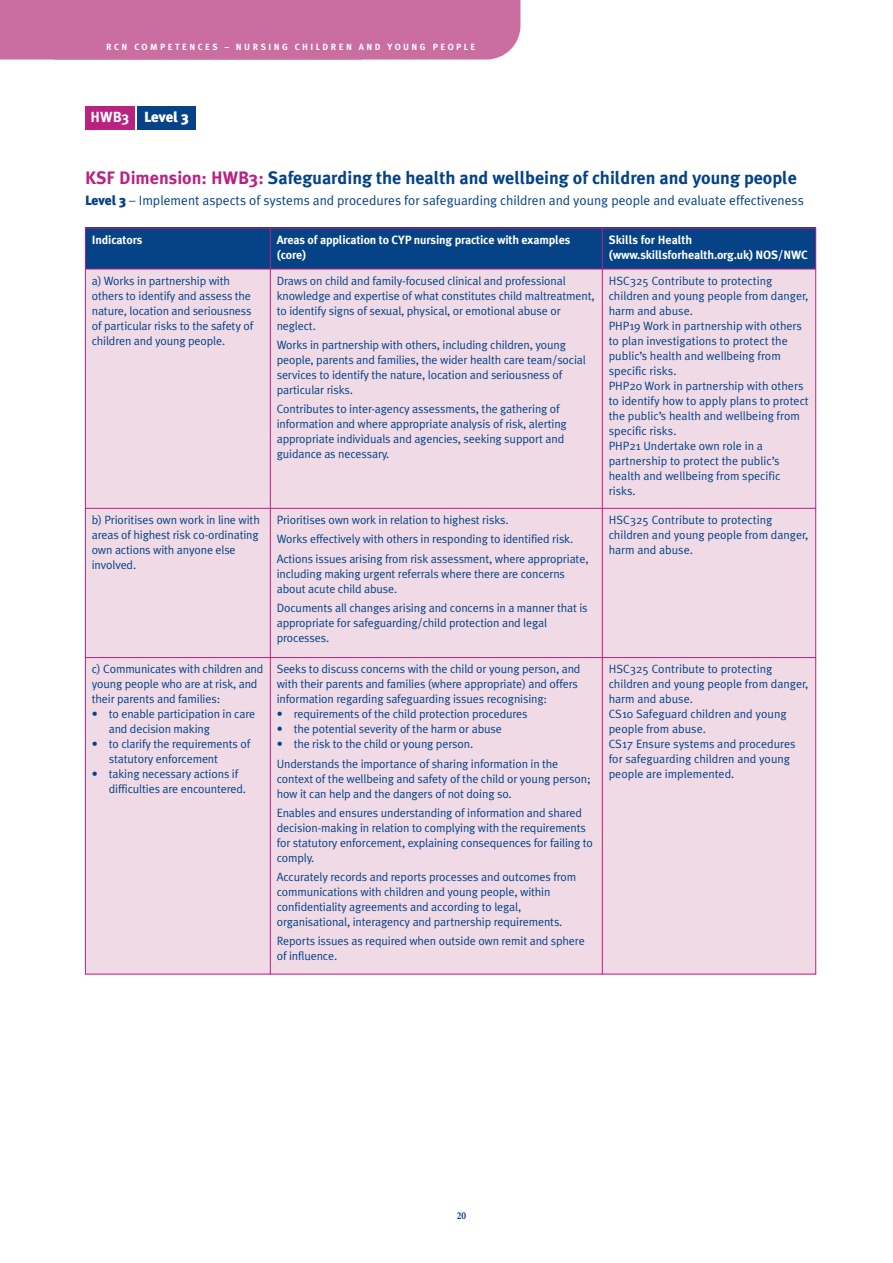
<style>
.page{position:relative;width:893px;height:1263px;background:#fff}
.page>*{position:absolute;margin:0;border:0;box-sizing:border-box;transform-origin:0 0}
.t1{font:700 18px "Meta Plus";color:#054286}
.t2{font:900 14.7px "Meta Plus";color:#fff}
.t3{font:13.5px "Meta Plus Normal";color:#054286}
.t4{font:12px/15px "Meta Plus Normal";letter-spacing:-.01em;color:#054286}
.t5{font:700 12px/15px "Meta Plus";letter-spacing:-.01em;color:#fff}
.t6{font:700 condensed 10.5px "Minion";color:#054286}
.t7{font:700 9px "Meta Plus";letter-spacing:.275em;color:#fff}
.s1{font-weight:700}
.s2{color:#ba2280}
.s3{font-family:"Meta Plus";font-weight:900}
</style>
<div class="page">
<div style="left:0;top:0;width:520px;height:60px;background:#ca6da0"></div>
<div style="left:85px;top:106px;width:49px;height:23px;background:#ba2280"></div>
<div style="left:137px;top:106px;width:59px;height:23px;background:#054286"></div>
<div style="left:85px;top:228px;width:185px;height:41px;background:#054286"></div>
<div style="left:270px;top:228px;width:332px;height:41px;background:#054286"></div>
<div style="left:602px;top:228px;width:214px;height:41px;background:#054286"></div>
<div style="left:85px;top:269px;width:185px;height:239px;background:#f0dae6"></div>
<div style="left:270px;top:269px;width:332px;height:239px;background:#f0dae6"></div>
<div style="left:602px;top:269px;width:214px;height:239px;background:#f0dae6"></div>
<div style="left:85px;top:508px;width:185px;height:149px;background:#f0dae6"></div>
<div style="left:270px;top:508px;width:332px;height:149px;background:#f0dae6"></div>
<div style="left:602px;top:508px;width:214px;height:149px;background:#f0dae6"></div>
<div style="left:85px;top:657px;width:185px;height:317px;background:#f0dae6"></div>
<div style="left:270px;top:657px;width:332px;height:317px;background:#f0dae6"></div>
<div style="left:602px;top:657px;width:214px;height:317px;background:#f0dae6"></div>
<hr style="left:85px;top:228px;width:1px;height:746px;background:#ba2280">
<hr style="left:270px;top:228px;width:1px;height:746px;background:#ba2280">
<hr style="left:602px;top:228px;width:1px;height:746px;background:#ba2280">
<hr style="left:815px;top:228px;width:1px;height:746px;background:#ba2280">
<hr style="left:85px;top:228px;width:731px;height:1px;background:#ba2280">
<hr style="left:85px;top:269px;width:731px;height:1px;background:#ba2280">
<hr style="left:85px;top:508px;width:731px;height:1px;background:#ba2280">
<hr style="left:85px;top:657px;width:731px;height:1px;background:#ba2280">
<hr style="left:85px;top:974px;width:731px;height:1px;background:#ba2280">
<p class="t7" style="left:106px;top:41px;width:370px">RCN COMPETENCES – NURSING CHILDREN AND YOUNG PEOPLE</p>
<p class="t2" style="left:91px;top:108px;width:100px"><span class="s1">HWB3</span> Level 3</p>
<h1 class="t1" style="left:85px;top:167px;width:713px"><span class="s2">KSF Dimension: HWB3:</span> Safeguarding the health and wellbeing of children and young people</h1>
<p class="t3" style="left:85px;top:192px;width:720px"><span class="s3">Level 3</span> – Implement aspects of systems and procedures for safeguarding children and young people and evaluate effectiveness</p>
<p class="t5" style="left:92px;top:232px;width:52px">Indicators</p>
<p class="t5" style="left:277px;top:232px;width:295px">Areas of application to CYP nursing practice with examples (core)</p>
<p class="t5" style="left:609px;top:232px;width:201px">Skills for Health (www.skillsforhealth.org.uk) NOS/NWC</p>
<p class="t4" style="left:92px;top:273px;width:163px">a) Works in partnership with others to identify and assess the nature, location and seriousness of particular risks to the safety of children and young people.</p>
<p class="t4" style="left:277px;top:273px;width:319px">Draws on child and family-focused clinical and professional knowledge and expertise of what constitutes child maltreatment, to identify signs of sexual, physical, or emotional abuse or neglect.</p>
<p class="t4" style="left:609px;top:273px;width:202px">HSC325 Contribute to protecting children and young people from danger, harm and abuse.<br>PHP19 Work in partnership with others to plan investigations to protect the public’s health and wellbeing from specific risks.<br>PHP20 Work in partnership with others to identify how to apply plans to protect the public’s health and wellbeing from specific risks.<br>PHP21 Undertake own role in a partnership to protect the public’s health and wellbeing from specific risks.</p>
<p class="t4" style="left:277px;top:337px;width:311px">Works in partnership with others, including children, young people, parents and families, the wider health care team/social services to identify the nature, location and seriousness of particular risks.</p>
<p class="t4" style="left:277px;top:402px;width:292px">Contributes to inter-agency assessments, the gathering of information and where appropriate analysis of risk, alerting appropriate individuals and agencies, seeking support and guidance as necessary.</p>
<p class="t4" style="left:92px;top:512px;width:169px">b) Prioritises own work in line with areas of highest risk co-ordinating own actions with anyone else involved.</p>
<p class="t4" style="left:277px;top:510px;width:313px;line-height:19.2px">Prioritises own work in relation to highest risks.<br>Works effectively with others in responding to identified risk.<br>Actions issues arising from risk assessment, where appropriate,</p>
<p class="t4" style="left:277px;top:566px;width:290px">including making urgent referrals where there are concerns about acute child abuse.</p>
<p class="t4" style="left:277px;top:600px;width:312px">Documents all changes arising and concerns in a manner that is appropriate for safeguarding/child protection and legal processes.</p>
<p class="t4" style="left:92px;top:662px;width:173px">c) Communicates with children and young people who are at risk, and their parents and families:</p>
<p class="t4" style="left:109px;top:707px;width:148px;text-indent:-17px">• to enable participation in care and decision making</p>
<p class="t4" style="left:109px;top:737px;width:143px;text-indent:-17px">• to clarify the requirements of statutory enforcement</p>
<p class="t4" style="left:109px;top:767px;width:139px;text-indent:-17px">• taking necessary actions if difficulties are encountered.</p>
<p class="t4" style="left:277px;top:662px;width:305px">Seeks to discuss concerns with the child or young person, and with their parents and families (where appropriate) and offers information regarding safeguarding issues recognising:</p>
<p class="t4" style="left:277px;top:707px;width:252px">• requirements of the child protection procedures</p>
<p class="t4" style="left:277px;top:722px;width:227px">• the potential severity of the harm or abuse</p>
<p class="t4" style="left:277px;top:735px;width:283px;line-height:19.2px">• the risk to the child or young person.<br>Understands the importance of sharing information in the</p>
<p class="t4" style="left:277px;top:771px;width:315px">context of the wellbeing and safety of the child or young person; how it can help and the dangers of not doing so.</p>
<p class="t4" style="left:277px;top:805px;width:318px">Enables and ensures understanding of information and shared decision-making in relation to complying with the requirements for statutory enforcement, explaining consequences for failing to comply.</p>
<p class="t4" style="left:277px;top:869px;width:301px">Accurately records and reports processes and outcomes from communications with children and young people, within confidentiality agreements and according to legal, organisational, interagency and partnership requirements.</p>
<p class="t4" style="left:277px;top:934px;width:310px">Reports issues as required when outside own remit and sphere of influence.</p>
<p class="t4" style="left:609px;top:512px;width:201px">HSC325 Contribute to protecting children and young people from danger, harm and abuse.</p>
<p class="t4" style="left:609px;top:662px;width:201px">HSC325 Contribute to protecting children and young people from danger, harm and abuse.<br>CS10 Safeguard children and young people from abuse.<br>CS17 Ensure systems and procedures for safeguarding children and young people are implemented.</p>
<p class="t6" style="left:457px;top:1212px;width:11px">20</p>
</div>
